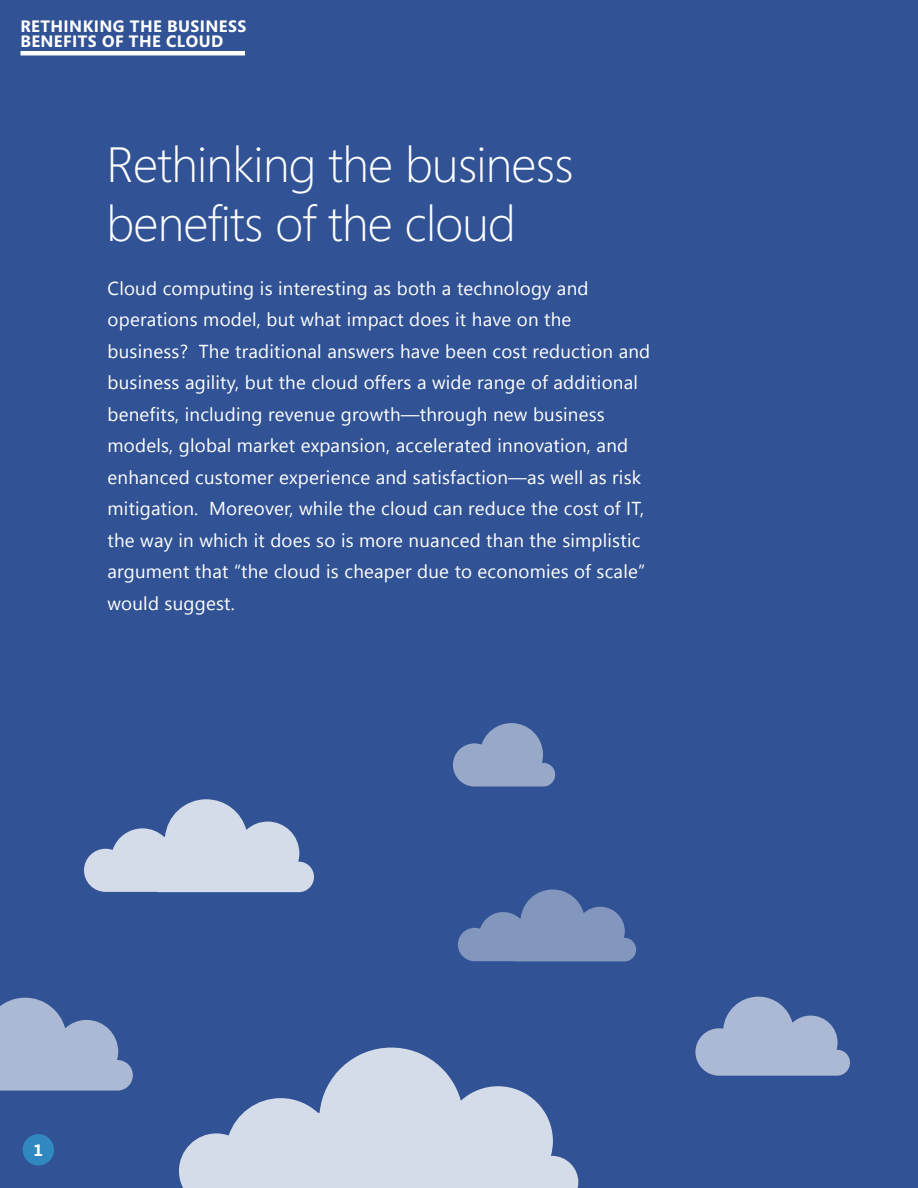
<style>
.page{position:relative;width:918px;height:1188px;background:#315294}
.page>*{position:absolute;margin:0;border:0;box-sizing:border-box;transform-origin:0 0}
.t1{font:300 49.5px/59.4px "Segoe";letter-spacing:-.015em;color:#fff}
.t2{font:18.75px/31.5px "Segoe UI";letter-spacing:.01em;color:#fff}
.t3{font:700 16.5px/15px "Segoe";letter-spacing:.025em;color:#fff}
</style>
<div class="page">
<hr style="left:21px;top:51px;width:224px;height:4px;background:#fff">
<svg style="left:458px;top:889px;width:178px;height:72px"></svg>
<svg style="left:84px;top:799px;width:230px;height:93px"></svg>
<svg style="left:0;top:998px;width:133px;height:93px"></svg>
<svg style="left:695px;top:997px;width:155px;height:79px"></svg>
<svg style="left:453px;top:723px;width:102px;height:64px"></svg>
<svg style="left:179px;top:1048px;width:399px;height:140px;fill:#d5dce9"></svg>
<div style="left:23px;top:1134px;width:31px;height:31px;background:#3187c0;border-radius:50%"></div>
<p class="t3" style="left:20px;top:18px;width:227px">RETHINKING THE BUSINESS<br>BENEFITS OF THE CLOUD</p>
<h1 class="t1" style="left:107px;top:133px;width:469px">Rethinking the business benefits of the cloud</h1>
<p class="t2" style="left:108px;top:272px;width:544px">Cloud computing is interesting as both a technology and operations model, but what impact does it have on the business? The traditional answers have been cost reduction and business agility, but the cloud offers a wide range of additional benefits, including revenue growth—through new business models, global market expansion, accelerated innovation, and enhanced customer experience and satisfaction—as well as risk mitigation. Moreover, while the cloud can reduce the cost of IT, the way in which it does so is more nuanced than the simplistic argument that “the cloud is cheaper due to economies of scale” would suggest.</p>
<p class="t3" style="left:34px;top:1142px;width:11px">1</p>
</div>
